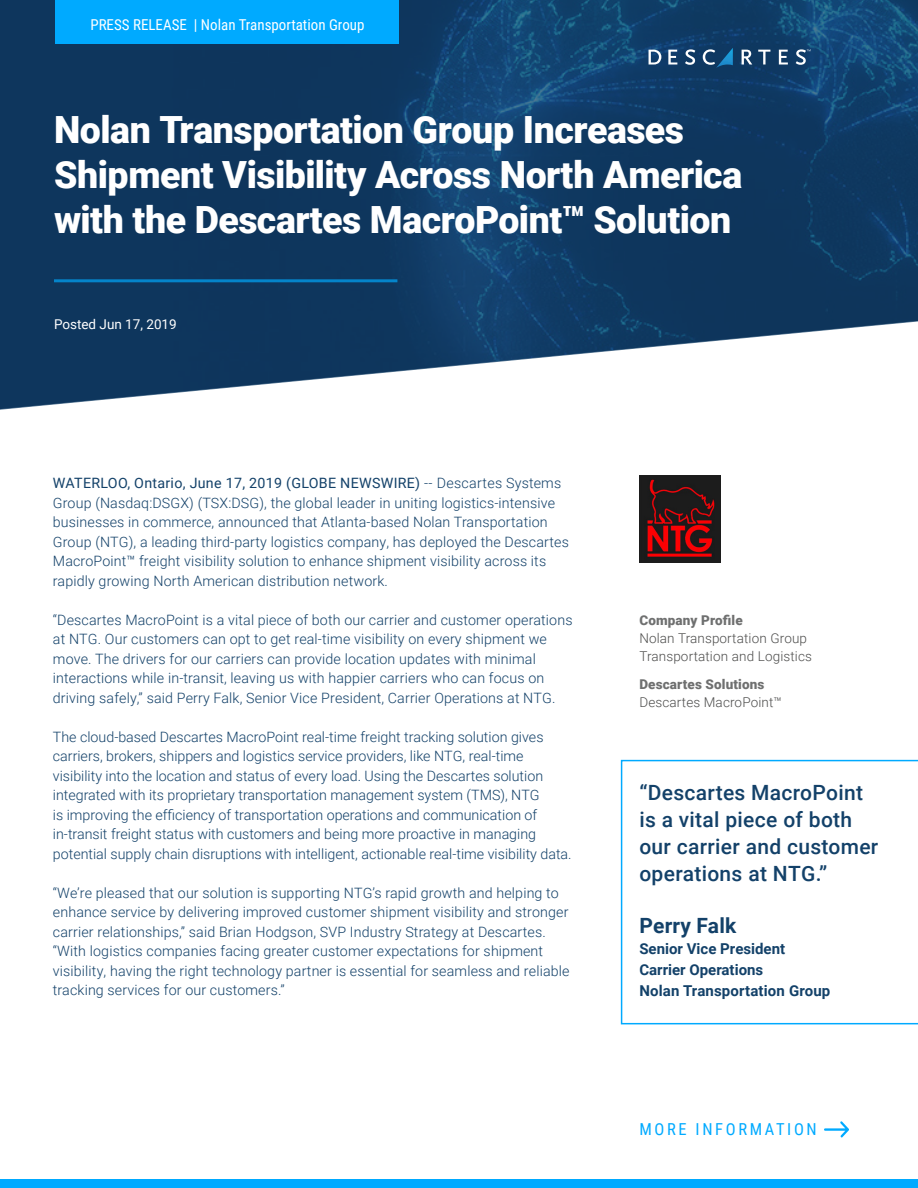
<style>
.page{position:relative;width:918px;height:1188px;background:#fff}
.page>*{position:absolute;margin:0;border:0;box-sizing:border-box;transform-origin:0 0}
.t1{font:900 37.5px/45px "Roboto";letter-spacing:-.015em;color:#fff}
.t2{font:500 21px/27px "Roboto";letter-spacing:.015em;color:#134169}
.t3{font:700 21px "Roboto";letter-spacing:.01em;color:#134169}
.t4{font:16.5px "Roboto Condensed";letter-spacing:.16em;color:#0af}
.t5{font:700 15px/21px "Roboto";color:#134169}
.t6{font:15px "Roboto Condensed";color:#fff}
.Intro{font:300 14.25px/19.5px "Roboto";letter-spacing:.01em;color:#134169}
.Body{font:300 13.5px/18px "Roboto";letter-spacing:.01em;color:#4e4e4d}
.t7{font:13.5px "Roboto";color:#fff}
.t8{font:900 13.5px "Roboto";letter-spacing:.01em;color:#6f7070}
.s1{font-weight:400}
.s2{font-weight:900;color:#6f7070}
</style>
<div class="page">
<svg style="left:0;top:0;width:918px;height:410px;background:#2a5074"></svg>
<svg style="left:621px;top:760px;width:297px;height:264px"></svg>
<div style="left:55px;top:0;width:344px;height:43px;background:#0af"></div>
<div style="left:0;top:1179px;width:918px;height:9px;background:#0af"></div>
<svg style="left:824px;top:1121px;width:25px;height:16px"></svg>
<img style="left:639px;top:475px;width:81px;height:87px">
<svg style="left:668px;top:50px;width:9px;height:15px"></svg>
<svg style="left:685px;top:49px;width:10px;height:16px"></svg>
<svg style="left:703px;top:48px;width:30px;height:20px"></svg>
<svg style="left:649px;top:50px;width:12px;height:15px"></svg>
<svg style="left:742px;top:50px;width:10px;height:15px"></svg>
<svg style="left:758px;top:50px;width:12px;height:15px"></svg>
<svg style="left:779px;top:50px;width:9px;height:15px"></svg>
<svg style="left:796px;top:49px;width:15px;height:16px"></svg>
<hr style="left:54px;top:279px;width:343px;height:3px;background:#0af">
<p class="t6" style="left:90px;top:14px;width:276px">PRESS RELEASE | Nolan Transportation Group</p>
<p class="t1" style="left:54px;top:106px;width:690px">Nolan Transportation Group Increases<br>Shipment Visibility Across North America with the Descartes MacroPoint™ Solution</p>
<p class="t7" style="left:54px;top:315px;width:124px">Posted Jun 17, 2019</p>
<p class="Intro" style="left:53px;top:473px;width:517px"><span class="s1">WATERLOO, Ontario, June 17, 2019 (GLOBE NEWSWIRE)</span> -- Descartes Systems Group (Nasdaq:DSGX) (TSX:DSG), the global leader in uniting logistics-intensive businesses in commerce, announced that Atlanta-based Nolan Transportation Group (NTG), a leading third-party logistics company, has deployed the Descartes MacroPoint™ freight visibility solution to enhance shipment visibility across its rapidly growing North American distribution network.</p>
<p class="Intro" style="left:53px;top:609px;width:521px">“Descartes MacroPoint is a vital piece of both our carrier and customer operations at NTG. Our customers can opt to get real-time visibility on every shipment we move. The drivers for our carriers can provide location updates with minimal interactions while in-transit, leaving us with happier carriers who can focus on driving safely,” said Perry Falk, Senior Vice President, Carrier Operations at NTG.</p>
<p class="Intro" style="left:53px;top:726px;width:520px">The cloud-based Descartes MacroPoint real-time freight tracking solution gives carriers, brokers, shippers and logistics service providers, like NTG, real-time visibility into the location and status of every load. Using the Descartes solution integrated with its proprietary transportation management system (TMS), NTG<br>is improving the efficiency of transportation operations and communication of in-transit freight status with customers and being more proactive in managing potential supply chain disruptions with intelligent, actionable real-time visibility data.</p>
<p class="Intro" style="left:53px;top:882px;width:518px">“We’re pleased that our solution is supporting NTG’s rapid growth and helping to enhance service by delivering improved customer shipment visibility and stronger carrier relationships,” said Brian Hodgson, SVP Industry Strategy at Descartes. “With logistics companies facing greater customer expectations for shipment visibility, having the right technology partner is essential for seamless and reliable tracking services for our customers.”</p>
<p class="t8" style="left:639px;top:610px;width:105px">Company Profile</p>
<p class="Body" style="left:639px;top:628px;width:169px">Nolan Transportation Group</p>
<p class="Body" style="left:639px;top:646px;width:174px">Transportation and Logistics</p>
<p class="Body" style="left:639px;top:675px;width:144px"><span class="s2">Descartes Solutions<br></span>Descartes MacroPoint™</p>
<p class="t2" style="left:639px;top:778px;width:241px">“Descartes MacroPoint is a vital piece of both our carrier and customer operations at NTG.”</p>
<p class="t3" style="left:639px;top:911px;width:99px">Perry Falk</p>
<p class="t5" style="left:639px;top:938px;width:193px">Senior Vice President<br>Carrier Operations<br>Nolan Transportation Group</p>
<p class="t4" style="left:639px;top:1118px;width:179px">MORE INFORMATION</p>
</div>
